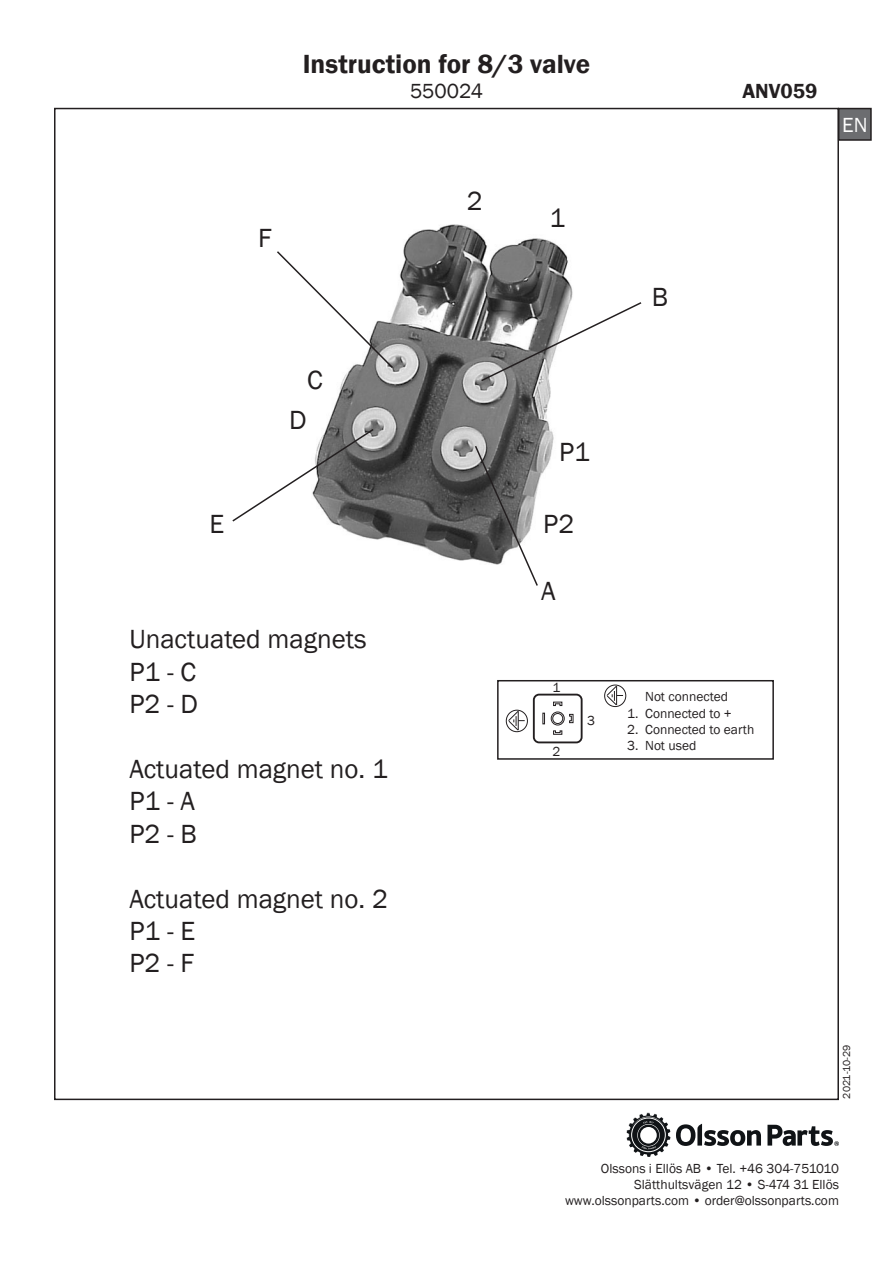
<style>
.page{position:relative;width:893px;height:1263px;background:#fff}
.page>*{position:absolute;margin:0;border:0;box-sizing:border-box;transform-origin:0 0}
.t1{font:27px "Franklin Gothic";color:#231f20}
.t2{font:600 27px "Franklin Gothic";color:#231f20}
.t3{font:21px "Franklin Gothic";color:#231f20}
.t4{font:600 21px "Franklin Gothic";color:#231f20}
.t5{font:21px "Franklin Gothic";color:#fff}
.t6{font:13.5px/16.2px "Franklin Gothic";color:#231f20;text-align:right}
.t7{font:10.5px "Franklin Gothic";color:#231f20}
</style>
<div class="page">
<img style="left:327px;top:225px;width:246px;height:336px">
<svg style="left:232px;top:427px;width:143px;height:96px"></svg>
<svg style="left:277px;top:250px;width:117px;height:119px"></svg>
<svg style="left:480px;top:301px;width:162px;height:82px"></svg>
<svg style="left:474px;top:444px;width:65px;height:142px"></svg>
<svg style="left:508px;top:711px;width:17px;height:19px"></svg>
<div style="left:506px;top:710px;width:22px;height:22px;border:1px solid #231f20;border-radius:50%"></div>
<div style="left:533px;top:694px;width:50px;height:49px;border:2px solid #231f20;border-radius:5px"></div>
<svg style="left:543px;top:713px;width:2px;height:11px"></svg>
<svg style="left:551px;top:701px;width:23px;height:34px"></svg>
<svg style="left:606px;top:686px;width:17px;height:19px"></svg>
<div style="left:604px;top:685px;width:22px;height:22px;border:1px solid #231f20;border-radius:50%"></div>
<div style="left:497px;top:680px;width:277px;height:80px;border:2px solid #231f20"></div>
<div style="left:839px;top:109px;width:32px;height:31px;background:#6c6d70"></div>
<div style="left:838px;top:108px;width:34px;height:33px;border:2px solid #231f20"></div>
<svg style="left:676px;top:1124px;width:85px;height:22px"></svg>
<svg style="left:626px;top:1113px;width:44px;height:44px"></svg>
<svg style="left:767px;top:1125px;width:72px;height:21px"></svg>
<p class="t2" style="left:303px;top:47px;width:289px">Instruction for 8/3 valve</p>
<p class="t3" style="left:410px;top:78px;width:74px">550024</p>
<p class="t4" style="left:742px;top:78px;width:76px">ANV059</p>
<p class="t1" style="left:258px;top:221px;width:15px">F</p>
<p class="t1" style="left:209px;top:507px;width:16px">E</p>
<p class="t1" style="left:307px;top:364px;width:17px">C</p>
<p class="t1" style="left:289px;top:403px;width:19px">D</p>
<p class="t1" style="left:467px;top:184px;width:17px">2</p>
<p class="t1" style="left:550px;top:201px;width:17px">1</p>
<p class="t1" style="left:559px;top:435px;width:32px">P1</p>
<p class="t1" style="left:543px;top:508px;width:32px">P2</p>
<p class="t1" style="left:541px;top:574px;width:16px">A</p>
<p class="t1" style="left:652px;top:280px;width:18px">B</p>
<p class="t1" style="left:129px;top:622px;width:239px">Unactuated magnets</p>
<p class="t1" style="left:129px;top:655px;width:68px">P1 - C</p>
<p class="t1" style="left:129px;top:687px;width:70px">P2 - D</p>
<p class="t1" style="left:129px;top:752px;width:260px">Actuated magnet no. 1</p>
<p class="t1" style="left:129px;top:784px;width:67px">P1 - A</p>
<p class="t1" style="left:129px;top:817px;width:69px">P2 - B</p>
<p class="t1" style="left:129px;top:882px;width:260px">Actuated magnet no. 2</p>
<p class="t1" style="left:129px;top:914px;width:67px">P1 - E</p>
<p class="t1" style="left:129px;top:946px;width:66px">P2 - F</p>
<p class="t6" style="left:552px;top:680px;width:9px">1</p>
<p class="t6" style="left:552px;top:743px;width:9px">2</p>
<p class="t6" style="left:587px;top:712px;width:9px">3</p>
<p class="t6" style="left:645px;top:689px;width:84px">Not connected</p>
<p class="t6" style="left:627px;top:705px;width:106px">1. Connected to +</p>
<p class="t6" style="left:627px;top:721px;width:129px">2. Connected to earth</p>
<p class="t6" style="left:627px;top:738px;width:71px">3. Not used</p>
<h2 class="t5" style="left:842px;top:112px;width:27px">EN</h2>
<p class="t7" style="left:840px;top:1098px;width:55px;rotate:-90deg">2021-10-29</p>
<p class="t6" style="left:565px;top:1160px;width:275px">Olssons i Ellös AB • Tel. +46 304-751010<br>Slätthultsvägen 12 • S-474 31 Ellös www.olssonparts.com • order@olssonparts.com</p>
</div>
